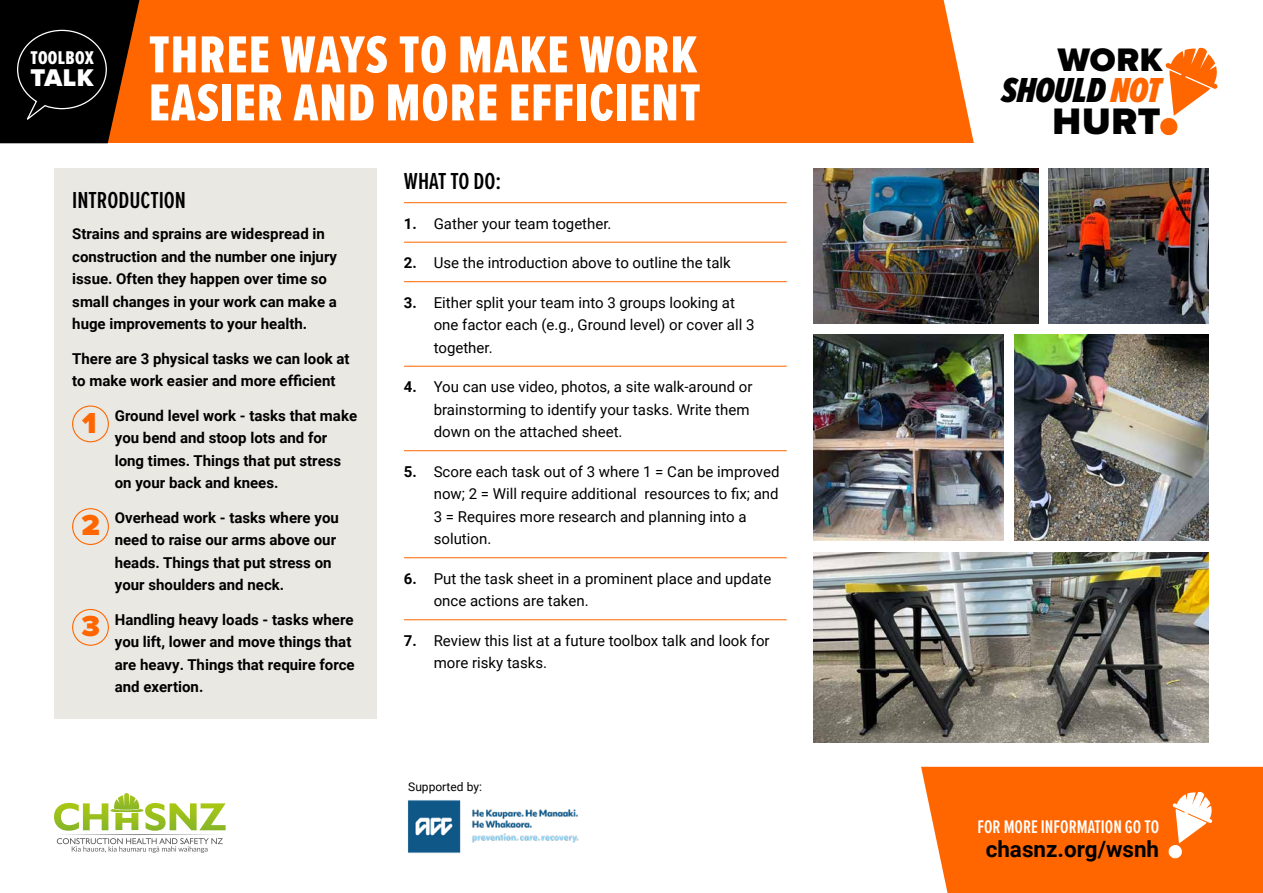
<style>
.page{position:relative;width:1263px;height:893px;background:#fff}
.page>*{position:absolute;margin:0;border:0;box-sizing:border-box;transform-origin:0 0}
.t1{font:54px/48px "Proxima Nova Ex Cn Extrabld";letter-spacing:.02em;color:#fff;text-align:right}
.t2{font:900 38.25px "Proxima Nova";color:#000}
.t3{font:italic 900 36px "Proxima Nova Ex Cn";letter-spacing:-.01em;color:#000}
.t4{font:900 33.75px "Proxima Nova";color:#000}
.t5{font:900 30px "Proxima Nova";color:#f60}
.t6{font:600 24px "Proxima Nova Ex Cn";color:#000}
.t7{font:700 22.35px "Roboto";color:#000}
.t8{font:19.2px "Proxima Nova Ex Cn Extrabld";letter-spacing:.02em;color:#fff}
.t9{font:600 18.9px "Proxima Nova Ex Cn";color:#fff}
.t10{font:700 15px/22.5px "Roboto";color:#000}
.t11{font:15px/22.5px "Roboto";color:#000}
.t12{font:12px "Roboto";color:#000}
.s1{font-weight:700}
.s2{color:#f60}
</style>
<div class="page">
<div style="left:0;top:0;width:1263px;height:143px;background:#f60"></div>
<svg style="left:923px;top:0;width:340px;height:235px;fill:#fff"></svg>
<svg style="left:1158px;top:47px;width:60px;height:89px"></svg>
<div style="left:921px;top:766px;width:342px;height:127px;background:#f60"></div>
<svg style="left:1167px;top:791px;width:45px;height:68px"></svg>
<img style="left:407px;top:800px;width:172px;height:53px">
<img style="left:114px;top:793px;width:25px;height:10px">
<img style="left:54px;top:803px;width:172px;height:28px">
<img style="left:115px;top:813px;width:23px;height:17px">
<svg style="left:56px;top:834px;width:167px;height:19px"></svg>
<svg style="left:0;top:0;width:140px;height:143px;background:#1f0f05"></svg>
<hr style="left:404px;top:202px;width:383px;height:1px;background:#f60">
<hr style="left:404px;top:242px;width:383px;height:1px;background:#f60">
<hr style="left:404px;top:281px;width:383px;height:1px;background:#f60">
<hr style="left:404px;top:366px;width:383px;height:1px;background:#f60">
<hr style="left:404px;top:450px;width:383px;height:1px;background:#f60">
<hr style="left:404px;top:557px;width:383px;height:1px;background:#f60">
<hr style="left:404px;top:619px;width:383px;height:1px;background:#f60">
<div style="left:54px;top:168px;width:322px;height:551px;background:#eae8e2"></div>
<div style="left:72px;top:405px;width:37px;height:37px;border:1px solid #f60;border-radius:50%"></div>
<div style="left:72px;top:508px;width:37px;height:37px;border:1px solid #f60;border-radius:50%"></div>
<div style="left:72px;top:609px;width:37px;height:37px;border:1px solid #f60;border-radius:50%"></div>
<img style="left:813px;top:553px;width:396px;height:190px">
<img style="left:813px;top:334px;width:190px;height:207px">
<img style="left:1014px;top:334px;width:195px;height:207px">
<img style="left:813px;top:169px;width:225px;height:154px">
<img style="left:1048px;top:169px;width:161px;height:154px">
<h1 class="t1" style="left:31px;top:30px;width:671px"><sub>TALK</sub> THREE WAYS TO MAKE WORK<br>EASIER AND MORE EFFICIENT</h1>
<p class="t8" style="left:30px;top:43px;width:65px">TOOLBOX</p>
<h3 class="t6" style="left:72px;top:183px;width:115px">INTRODUCTION</h3>
<p class="t10" style="left:72px;top:222px;width:266px">Strains and sprains are widespread in construction and the number one injury issue. Often they happen over time so small changes in your work can make a huge improvements to your health.</p>
<p class="t10" style="left:72px;top:347px;width:279px">There are 3 physical tasks we can look at to make work easier and more efficient</p>
<p class="t10" style="left:115px;top:404px;width:244px">Ground level work - tasks that make you bend and stoop lots and for long times. Things that put stress on your back and knees.</p>
<p class="t10" style="left:115px;top:506px;width:226px">Overhead work - tasks where you need to raise our arms above our heads. Things that put stress on your shoulders and neck.</p>
<p class="t10" style="left:115px;top:608px;width:241px">Handling heavy loads - tasks where you lift, lower and move things that are heavy. Things that require force and exertion.</p>
<h3 class="t5" style="left:82px;top:401px;width:16px">1</h3>
<h3 class="t5" style="left:81px;top:503px;width:20px">2</h3>
<h3 class="t5" style="left:81px;top:603px;width:20px">3</h3>
<h3 class="t6" style="left:404px;top:164px;width:99px">WHAT TO DO:</h3>
<p class="t11" style="left:404px;top:211px;width:209px"><span class="s1">1.</span> Gather your team together.</p>
<p class="t11" style="left:404px;top:251px;width:328px"><span class="s1">2.</span> Use the introduction above to outline the talk</p>
<p class="t11" style="left:434px;top:290px;width:322px;text-indent:-30px"><span class="s1">3.</span> Either split your team into 3 groups looking at one factor each (e.g., Ground level) or cover all 3 together.</p>
<p class="t11" style="left:434px;top:375px;width:320px;text-indent:-30px"><span class="s1">4.</span> You can use video, photos, a site walk-around or brainstorming to identify your tasks. Write them down on the attached sheet.</p>
<p class="t11" style="left:434px;top:459px;width:347px;text-indent:-30px"><span class="s1">5.</span> Score each task out of 3 where 1 = Can be improved now; 2 = Will require additional resources to fix; and 3 = Requires more research and planning into a solution.</p>
<p class="t11" style="left:434px;top:566px;width:339px;text-indent:-30px"><span class="s1">6.</span> Put the task sheet in a prominent place and update once actions are taken.</p>
<p class="t11" style="left:434px;top:628px;width:337px;text-indent:-30px"><span class="s1">7.</span> Review this list at a future toolbox talk and look for more risky tasks.</p>
<p class="t12" style="left:408px;top:778px;width:75px">Supported by:</p>
<h3 class="t4" style="left:1058px;top:35px;width:106px">WORK</h3>
<h2 class="t2" style="left:1052px;top:92px;width:109px">HURT</h2>
<h3 class="t3" style="left:1001px;top:64px;width:162px">SHOULD <span class="s2">NOT</span></h3>
<p class="t9" style="left:977px;top:812px;width:183px">FOR MORE INFORMATION GO TO</p>
<h3 class="t7" style="left:986px;top:833px;width:175px">chasnz.org/wsnh</h3>
</div>
